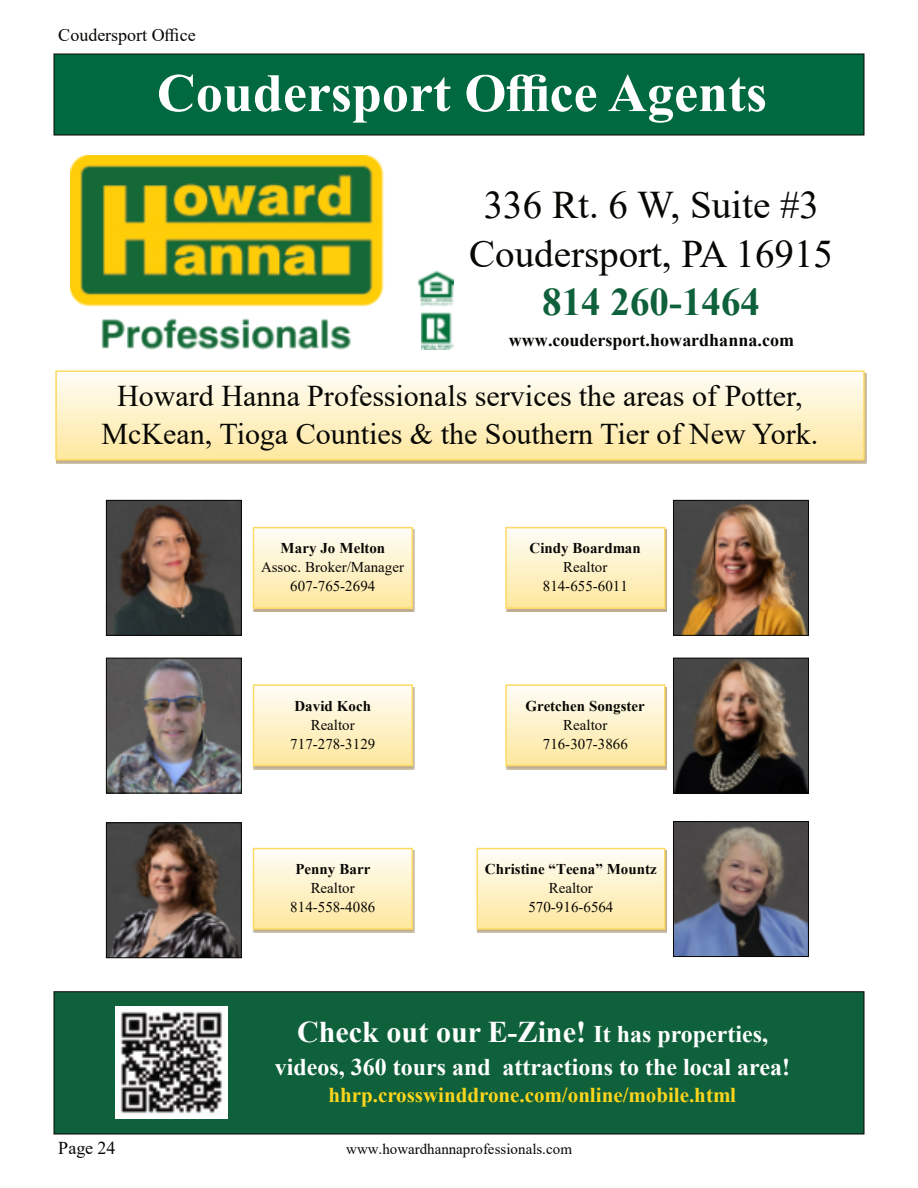
<style>
.page{position:relative;width:918px;height:1188px;background:#fff}
.page>*{position:absolute;margin:0;border:0;box-sizing:border-box;transform-origin:0 0}
.t1{font:700 54px "Times New Roman";color:#fff}
.t2{font:39px/49.2px "Times New Roman";color:#080704;text-align:center}
.t3{font:700 39px "Times New Roman";color:#0f613b}
.t4{font:30px/37.8px "Times New Roman";color:#080704;text-align:center}
.t5{font:700 30px "Times New Roman";color:#fff}
.t6{font:700 24px "Times New Roman";color:#fff}
.t7{font:700 21px "Times New Roman";color:#fed51c}
.t8{font:700 18px "Times New Roman";color:#080704}
.t9{font:18px "Times New Roman";color:#080704}
.t10{font:15px/18.9px "Times New Roman";color:#080704;text-align:center}
.t11{font:700 15px "Times New Roman";color:#080704}
.s1{font-size:24px}
</style>
<div class="page">
<div style="left:54px;top:992px;width:810px;height:142px;background:#0f613b;border:1px solid #080704"></div>
<img style="left:116px;top:1007px;width:111px;height:111px">
<div style="left:54px;top:54px;width:810px;height:81px;background:#00693f;border:1px solid #080704"></div>
<div style="left:56px;top:371px;width:808px;height:89px;background:linear-gradient(to bottom,#fefdf8,#fee79d)"></div>
<div style="left:55px;top:370px;width:810px;height:91px;border:2px solid #fed963"></div>
<img style="left:70px;top:155px;width:383px;height:195px">
<img style="left:108px;top:502px;width:132px;height:132px">
<div style="left:106px;top:500px;width:136px;height:136px;border:1px solid #080704"></div>
<img style="left:675px;top:502px;width:132px;height:132px">
<div style="left:673px;top:500px;width:136px;height:136px;border:1px solid #080704"></div>
<img style="left:108px;top:660px;width:132px;height:131px">
<div style="left:106px;top:658px;width:136px;height:135px;border:1px solid #080704"></div>
<img style="left:675px;top:660px;width:132px;height:131px">
<div style="left:673px;top:658px;width:136px;height:135px;border:1px solid #080704"></div>
<img style="left:108px;top:825px;width:132px;height:131px">
<div style="left:106px;top:823px;width:136px;height:135px;border:1px solid #080704"></div>
<img style="left:675px;top:823px;width:132px;height:132px">
<div style="left:673px;top:821px;width:136px;height:136px;border:1px solid #080704"></div>
<img style="left:254px;top:530px;width:161px;height:82px">
<div style="left:254px;top:528px;width:158px;height:80px;background:linear-gradient(to bottom,#fefdf8,#fee89e)"></div>
<div style="left:253px;top:527px;width:160px;height:82px;border:2px solid #fed963"></div>
<img style="left:507px;top:530px;width:160px;height:82px">
<div style="left:506px;top:528px;width:159px;height:80px;background:linear-gradient(to bottom,#fefdf8,#fee89e)"></div>
<div style="left:505px;top:527px;width:160px;height:82px;border:2px solid #fed963"></div>
<img style="left:254px;top:687px;width:161px;height:82px">
<div style="left:254px;top:685px;width:158px;height:81px;background:linear-gradient(to bottom,#fefdf9,#fee79c)"></div>
<div style="left:253px;top:684px;width:160px;height:82px;border:2px solid #fed963"></div>
<img style="left:507px;top:687px;width:160px;height:82px">
<div style="left:506px;top:685px;width:159px;height:81px;background:linear-gradient(to bottom,#fefdf9,#fee79c)"></div>
<div style="left:505px;top:684px;width:160px;height:82px;border:2px solid #fed963"></div>
<img style="left:254px;top:851px;width:161px;height:82px">
<div style="left:254px;top:849px;width:158px;height:80px;background:linear-gradient(to bottom,#fefdf8,#fee89e)"></div>
<div style="left:253px;top:848px;width:160px;height:82px;border:2px solid #fed963"></div>
<img style="left:478px;top:851px;width:189px;height:82px">
<div style="left:477px;top:849px;width:188px;height:80px;background:linear-gradient(to bottom,#fefdf8,#fee89e)"></div>
<div style="left:477px;top:848px;width:188px;height:82px;border:2px solid #fed963"></div>
<p class="t9" style="left:58px;top:29px;width:139px">Coudersport Office</p>
<h1 class="t1" style="left:157px;top:75px;width:612px">Coudersport Office Agents</h1>
<h2 class="t2" style="left:469px;top:184px;width:365px">336 Rt. 6 W, Suite #3<br>Coudersport, PA 16915</h2>
<h2 class="t3" style="left:542px;top:289px;width:219px">814 260-1464</h2>
<p class="t8" style="left:509px;top:334px;width:287px">www.coudersport.howardhanna.com</p>
<h3 class="t4" style="left:102px;top:380px;width:718px">Howard Hanna Professionals services the areas of Potter,<br>McKean, Tioga Counties &amp; the Southern Tier of New York.</h3>
<p class="t11" style="left:281px;top:543px;width:106px">Mary Jo Melton</p>
<p class="t10" style="left:261px;top:559px;width:144px">Assoc. Broker/Manager<br>607-765-2694</p>
<p class="t11" style="left:295px;top:701px;width:78px">David Koch</p>
<p class="t10" style="left:290px;top:717px;width:87px">Realtor<br>717-278-3129</p>
<p class="t11" style="left:295px;top:864px;width:76px">Penny Barr</p>
<p class="t10" style="left:290px;top:880px;width:87px">Realtor<br>814-558-4086</p>
<p class="t11" style="left:530px;top:543px;width:113px">Cindy Boardman</p>
<p class="t10" style="left:543px;top:559px;width:87px">Realtor<br>814-655-6011</p>
<p class="t11" style="left:526px;top:701px;width:121px">Gretchen Songster</p>
<p class="t10" style="left:543px;top:717px;width:87px">Realtor<br>716-307-3866</p>
<p class="t11" style="left:485px;top:864px;width:173px">Christine “Teena” Mountz</p>
<p class="t10" style="left:528px;top:880px;width:87px">Realtor<br>570-916-6564</p>
<h3 class="t5" style="left:297px;top:1022px;width:473px">Check out our E-Zine! <span class="s1">It has properties,</span></h3>
<h3 class="t6" style="left:275px;top:1058px;width:517px">videos, 360 tours and attractions to the local area!</h3>
<h3 class="t7" style="left:328px;top:1088px;width:409px">hhrp.crosswinddrone.com/online/mobile.html</h3>
<p class="t9" style="left:58px;top:1141px;width:59px">Page 24</p>
<p class="t10" style="left:346px;top:1141px;width:227px">www.howardhannaprofessionals.com</p>
</div>
